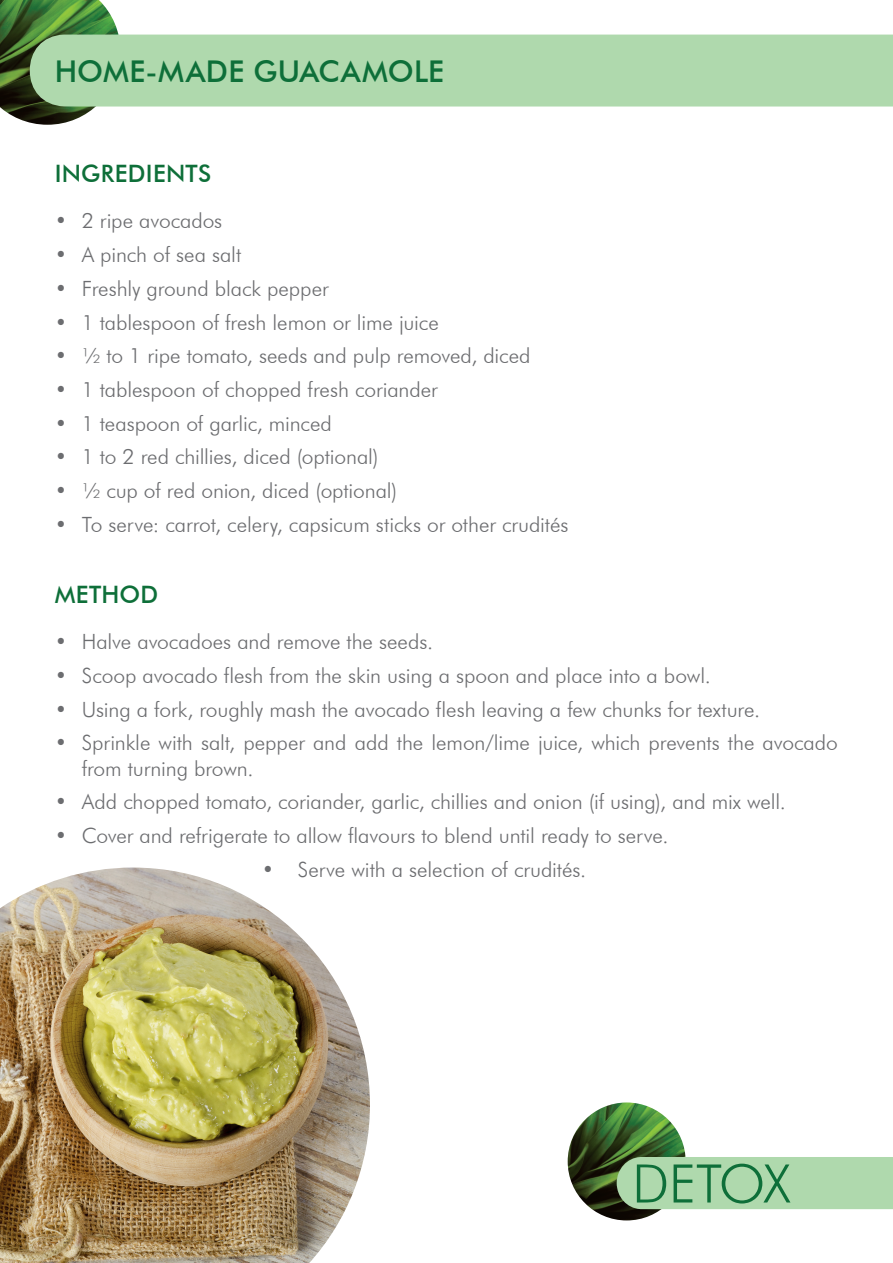
<style>
.page{position:relative;width:893px;height:1263px;background:#fff}
.page>*{position:absolute;margin:0;border:0;box-sizing:border-box;transform-origin:0 0}
.t1{font:500 30px "Futura BT";letter-spacing:.005em;color:#0e6f39}
.t2{font:500 24px "Futura BT";letter-spacing:.01em;color:#0e6f39}
.t3{font:300 21px/25.2px "Futura BT";letter-spacing:-.005em;color:#6c6d70}
</style>
<div class="page">
<img style="left:568px;top:1102px;width:118px;height:118px;border-radius:59px">
<svg style="left:617px;top:1157px;width:276px;height:52px;background:#9ac99d"></svg>
<img style="left:0;top:0;width:120px;height:125px">
<div style="left:30px;top:35px;width:863px;height:72px;background:#afd9ad"></div>
<img style="left:0;top:867px;width:370px;height:396px">
<h1 class="t1" style="left:55px;top:53px;width:391px">HOME-MADE GUACAMOLE</h1>
<p class="t2" style="left:55px;top:159px;width:158px">INGREDIENTS</p>
<p class="t3" style="left:55px;top:208px;width:169px">• 2 ripe avocados</p>
<p class="t3" style="left:55px;top:242px;width:188px">• A pinch of sea salt</p>
<p class="t3" style="left:55px;top:276px;width:275px">• Freshly ground black pepper</p>
<p class="t3" style="left:55px;top:309px;width:386px">• 1 tablespoon of fresh lemon or lime juice</p>
<p class="t3" style="left:55px;top:343px;width:477px">• ½ to 1 ripe tomato, seeds and pulp removed, diced</p>
<p class="t3" style="left:55px;top:377px;width:385px">• 1 tablespoon of chopped fresh coriander</p>
<p class="t3" style="left:55px;top:410px;width:279px">• 1 teaspoon of garlic, minced</p>
<p class="t3" style="left:55px;top:444px;width:325px">• 1 to 2 red chillies, diced (optional)</p>
<p class="t3" style="left:55px;top:478px;width:344px">• ½ cup of red onion, diced (optional)</p>
<p class="t3" style="left:55px;top:512px;width:515px">• To serve: carrot, celery, capsicum sticks or other crudités</p>
<p class="t2" style="left:55px;top:580px;width:105px">METHOD</p>
<p class="t3" style="left:55px;top:629px;width:380px">• Halve avocadoes and remove the seeds.</p>
<p class="t3" style="left:55px;top:663px;width:657px">• Scoop avocado flesh from the skin using a spoon and place into a bowl.</p>
<p class="t3" style="left:55px;top:696px;width:707px">• Using a fork, roughly mash the avocado flesh leaving a few chunks for texture.</p>
<p class="t3" style="left:82px;top:730px;width:758px;text-indent:-27px">• Sprinkle with salt, pepper and add the lemon/lime juice, which prevents the avocado from turning brown.</p>
<p class="t3" style="left:55px;top:789px;width:733px">• Add chopped tomato, coriander, garlic, chillies and onion (if using), and mix well.</p>
<p class="t3" style="left:55px;top:823px;width:615px">• Cover and refrigerate to allow flavours to blend until ready to serve.</p>
<p class="t3" style="left:262px;top:856px;width:326px">• Serve with a selection of crudités.</p>
</div>
